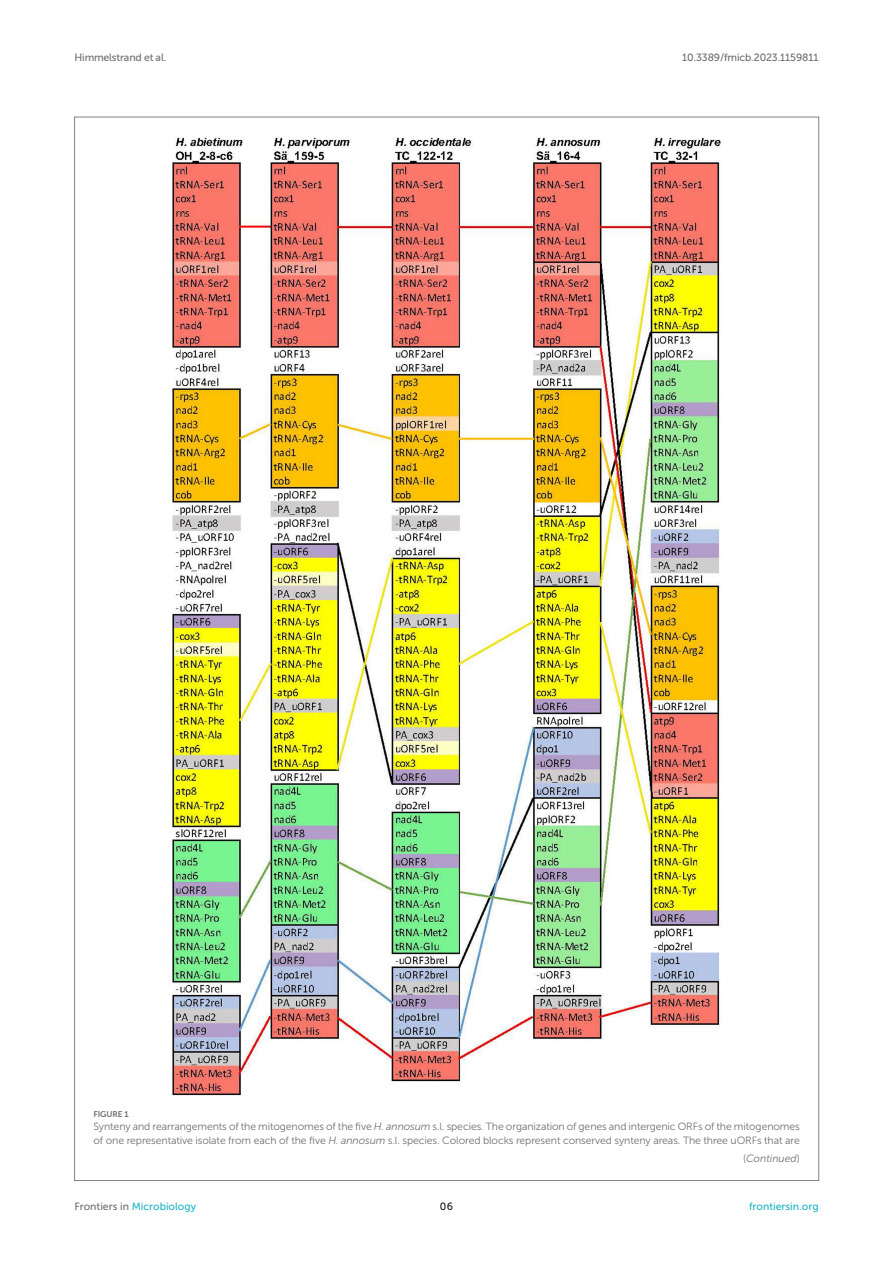
<style>
.page{position:relative;width:893px;height:1263px;background:#fff}
.page>*{position:absolute;margin:0;border:0;box-sizing:border-box;transform-origin:0 0}
.FIG_LEG{font:10.5px/13.5px "Museo Sans 300";letter-spacing:-.01em;color:#706f70}
.t1{font:10.5px "Museo Sans 500";letter-spacing:-.015em;color:#706f70}
.t2{font:10.5px "Museo Sans 500";color:#1db5c3}
.T_Continue{font:italic 10.5px "Museo Sans 300";color:#706f70}
.t3{font:10.5px "Museo Sans 500";color:#1b1c1b}
.FIG_HD{font:8.25px "Museo Sans 700";letter-spacing:-.01em;color:#706f70}
.s1{font-style:italic}
.s2{font-style:normal}
.s3{color:#706f70}
</style>
<div class="page">
<img style="left:172px;top:137px;width:549px;height:959px">
<p class="t1" style="left:74px;top:51px;width:93px">Himmelstrand et al.</p>
<p class="t1" style="left:682px;top:51px;width:138px">10.3389/fmicb.2023.1159811</p>
<p class="FIG_HD" style="left:94px;top:1109px;width:37px">FIGURE 1</p>
<p class="FIG_LEG" style="left:94px;top:1120px;width:708px">Synteny and rearrangements of the mitogenomes of the five <span class="s1">H. annosum</span> s.l. species. The organization of genes and intergenic ORFs of the mitogenomes of one representative isolate from each of the five <span class="s1">H. annosum</span> s.l. species. Colored blocks represent conserved synteny areas. The three uORFs that are</p>
<p class="T_Continue" style="left:743px;top:1152px;width:58px"><span class="s2">(</span>Continued<span class="s2">)</span></p>
<p class="t2" style="left:74px;top:1200px;width:123px"><span class="s3">Frontiers in</span> Microbiology</p>
<p class="t3" style="left:440px;top:1200px;width:15px">06</p>
<p class="t2" style="left:749px;top:1200px;width:71px">frontiersin.org</p>
</div>
